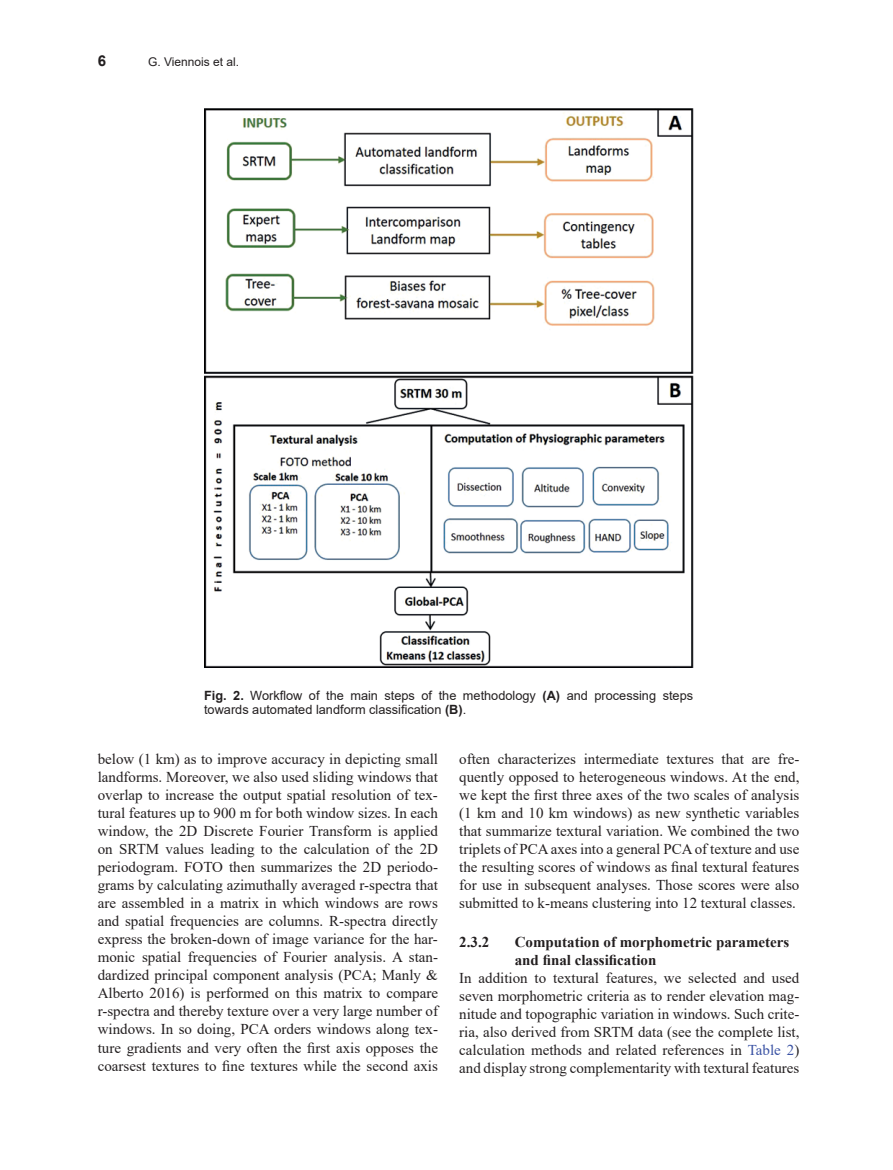
<style>
.page{position:relative;width:893px;height:1170px;background:#fff}
.page>*{position:absolute;margin:0;border:0;box-sizing:border-box;transform-origin:0 0}
.t1{font:15px/18px "Times New Roman";color:#231f20;text-align:justify}
.t2{font:700 15px/18px "Times New Roman";color:#231f20}
.t3{font:700 15px "Arial";color:#231f20}
.t4{font:12.75px/14.2px "Arial";color:#231f20}
.t5{font:12px "Arial";color:#231f20}
.s1{font-weight:700}
.s2{color:#3b53a4}
</style>
<div class="page">
<img style="left:204px;top:108px;width:489px;height:559px">
<p class="t3" style="left:98px;top:50px;width:10px">6</p>
<p class="t5" style="left:148px;top:53px;width:93px">G. Viennois et al.</p>
<p class="t4" style="left:204px;top:688px;width:491px"><span class="s1">Fig. 2.</span> Workflow of the main steps of the methodology <span class="s1">(A)</span> and processing steps towards automated landform classification <span class="s1">(B)</span>.</p>
<p class="t1" style="left:98px;top:749px;width:342px">below (1 km) as to improve accuracy in depicting small landforms. Moreover, we also used sliding windows that overlap to increase the output spatial resolution of tex&shy;tural features up to 900 m for both window sizes. In each window, the 2D Discrete Fourier Transform is applied on SRTM values leading to the calculation of the 2D periodogram. FOTO then summarizes the 2D periodo&shy;grams by calculating azimuthally averaged r-spectra that are assembled in a matrix in which windows are rows and spatial frequencies are columns. R-spectra directly express the broken-down of image variance for the har&shy;monic spatial frequencies of Fourier analysis. A stan&shy;dardized principal component analysis (PCA; Manly &amp; Alberto 2016) is performed on this matrix to compare r-spectra and thereby texture over a very large number of windows. In so doing, PCA orders windows along tex&shy;ture gradients and very often the first axis opposes the coarsest textures to fine textures while the second axis</p>
<p class="t1" style="left:459px;top:749px;width:342px">often characterizes intermediate textures that are fre&shy;quently opposed to heterogeneous windows. At the end, we kept the first three axes of the two scales of analysis (1 km and 10 km windows) as new synthetic variables that summarize textural variation. We combined the two triplets of PCA axes into a general PCA of texture and use the resulting scores of windows as final textural features for use in subsequent analyses. Those scores were also submitted to k-means clustering into 12 textural classes.</p>
<p class="t2" style="left:459px;top:932px;width:31px">2.3.2</p>
<p class="t2" style="left:515px;top:932px;width:276px">Computation of morphometric parameters and final classification</p>
<p class="t1" style="left:459px;top:968px;width:342px">In addition to textural features, we selected and used seven morphometric criteria as to render elevation mag&shy;nitude and topographic variation in windows. Such crite&shy;ria, also derived from SRTM data (see the complete list, calculation methods and related references in <span class="s2">Table 2</span>) and display strong complementarity with textural features</p>
</div>
